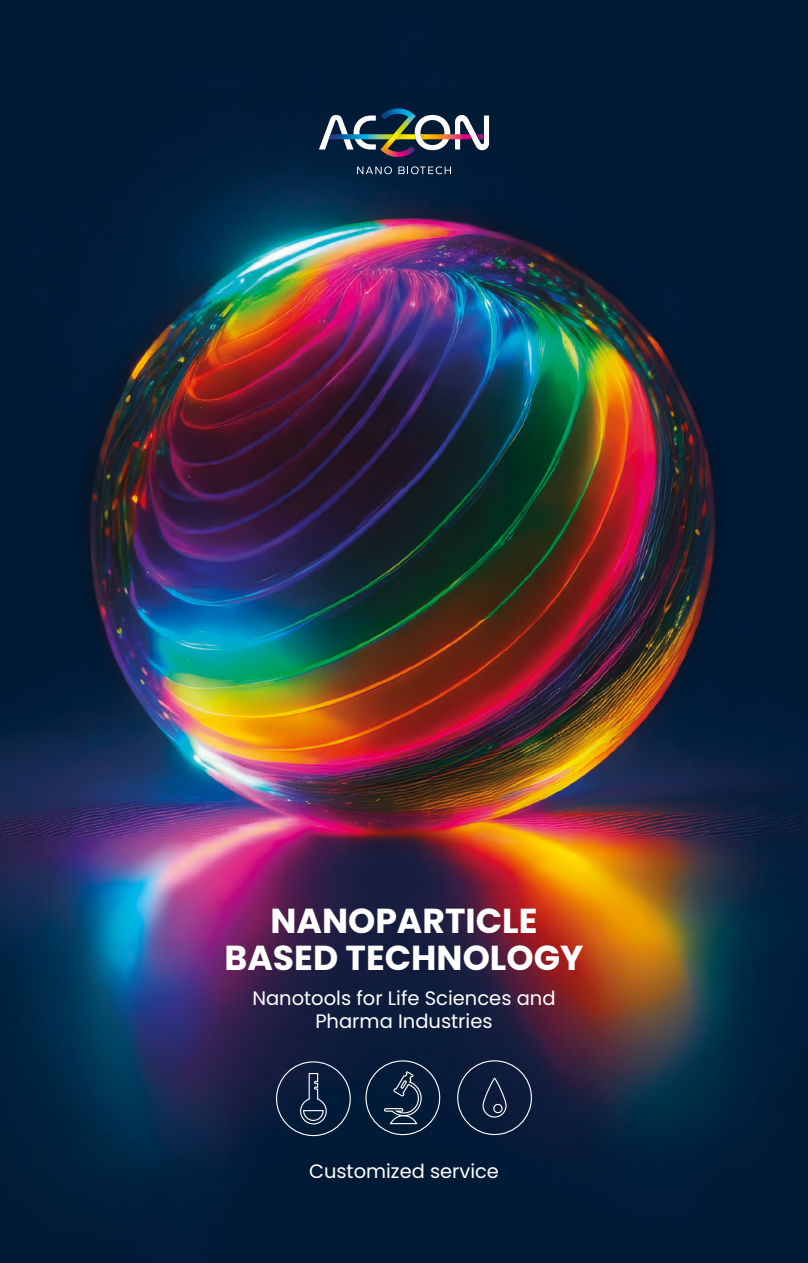
<style>
.page{position:relative;width:808px;height:1263px;background:#fff}
.page>*{position:absolute;margin:0;border:0;box-sizing:border-box;transform-origin:0 0}
.t1{font:700 34.65px/37.5px "Poppins";color:#fff;text-align:center}
.t2{font:19.5px/23.5px "Poppins";color:#fff;text-align:center}
.t3{font:19.35px "Poppins";color:#fff}
</style>
<div class="page">
<img style="left:0;top:0;width:808px;height:1263px">
<svg style="left:357px;top:166px;width:35px;height:8px"></svg>
<svg style="left:398px;top:166px;width:53px;height:8px"></svg>
<svg style="left:319px;top:108px;width:170px;height:49px"></svg>
<svg style="left:275px;top:1060px;width:257px;height:77px;background:#182b47"></svg>
<h1 class="t1" style="left:225px;top:902px;width:360px">NANOPARTICLE<br>BASED TECHNOLOGY</h1>
<p class="t2" style="left:252px;top:986px;width:305px">Nanotools for Life Sciences and<br>Pharma Industries</p>
<p class="t3" style="left:309px;top:1160px;width:191px">Customized service</p>
</div>
